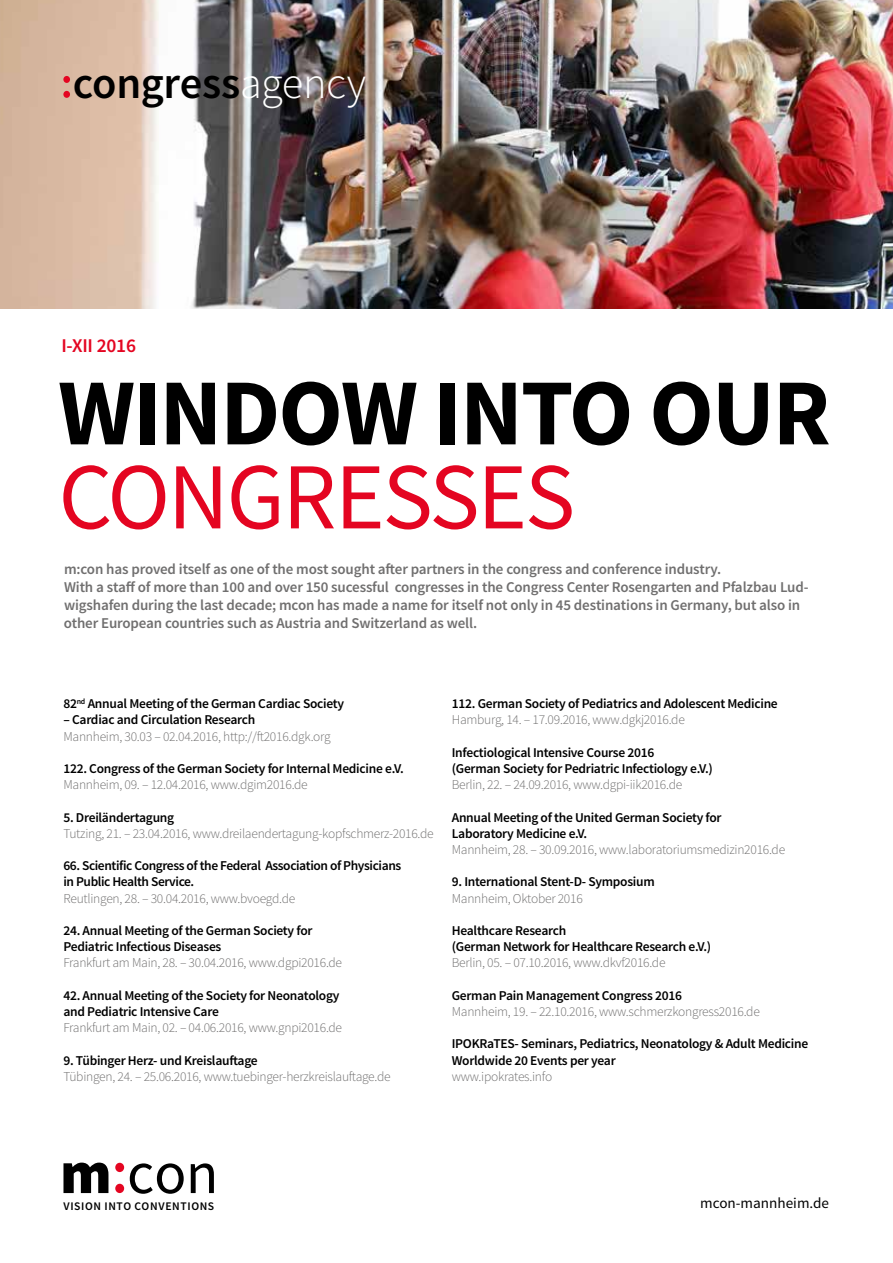
<style>
.page{position:relative;width:893px;height:1263px;background:#fff}
.page>*{position:absolute;margin:0;border:0;box-sizing:border-box;transform-origin:0 0}
.t1{font:700 94.5px "Source Sans Pro";letter-spacing:-.02em;color:#000}
.t2{font:94.5px "Source Sans Pro";letter-spacing:-.02em;color:#e40521}
.t3{font:59.55px "Source Sans Pro";color:#000}
.t4{font:600 44.55px "Source Sans Pro";letter-spacing:-.01em;color:#000}
.t5{font:600 19.5px "Source Sans Pro";letter-spacing:-.01em;color:#e40521}
.t6{font:600 15px/18px "Source Sans Pro";letter-spacing:-.01em;color:#706f6f}
.t7{font:15px "Source Sans Pro";color:#000}
.t8{font:600 13.5px/16.2px "Source Sans Pro";letter-spacing:-.02em;color:#000}
.t9{font:300 13.5px "Source Sans Pro";letter-spacing:-.02em;color:#706f6f}
.t10{font:600 11.7px "Source Sans Pro";letter-spacing:.055em;color:#000}
.s1{font-weight:300;color:#fff}
.s2{font-weight:900}
</style>
<div class="page">
<img style="left:0;top:0;width:893px;height:309px">
<div style="left:115px;top:1184px;width:9px;height:9px;background:#e40521;border-radius:50%"></div>
<div style="left:115px;top:1163px;width:9px;height:9px;background:#e40521;border-radius:50%"></div>
<div style="left:63px;top:91px;width:7px;height:7px;background:#e40521;border-radius:50%"></div>
<div style="left:63px;top:76px;width:7px;height:7px;background:#e40521;border-radius:50%"></div>
<h3 class="t4" style="left:73px;top:55px;width:295px">congress<span class="s1">agency</span></h3>
<h3 class="t5" style="left:61px;top:333px;width:76px">I-XII 2016</h3>
<h1 class="t1" style="left:58px;top:352px;width:774px">WINDOW INTO OUR</h1>
<h1 class="t2" style="left:59px;top:438px;width:518px">CONGRESSES</h1>
<p class="t6" style="left:64px;top:561px;width:746px">m:con has proved itself as one of the most sought after partners in the congress and conference industry.<br>With a staff of more than 100 and over 150 sucessful congresses in the Congress Center Rosengarten and Pfalzbau Lud&shy;wigshafen during the last decade; mcon has made a name for itself not only in 45 destinations in Germany, but also in other European countries such as Austria and Switzerland as well.</p>
<p class="t8" style="left:63px;top:696px;width:282px">82<sup>nd</sup> Annual Meeting of the German Cardiac Society</p>
<p class="t8" style="left:63px;top:712px;width:194px">– Cardiac and Circulation Research</p>
<p class="t9" style="left:63px;top:728px;width:269px">Mannheim, 30.03 – 02.04.2016, http://ft2016.dgk.org</p>
<p class="t8" style="left:63px;top:761px;width:342px">122. Congress of the German Society for Internal Medicine e.V.</p>
<p class="t9" style="left:63px;top:776px;width:246px">Mannheim, 09. – 12.04.2016, www.dgim2016.de</p>
<p class="t8" style="left:63px;top:809px;width:112px">5. Dreiländertagung</p>
<p class="t9" style="left:63px;top:825px;width:372px">Tutzing, 21. – 23.04.2016, www.dreilaendertagung-kopfschmerz-2016.de</p>
<p class="t8" style="left:63px;top:858px;width:339px">66. Scientific Congress of the Federal Association of Physicians in Public Health Service.</p>
<p class="t9" style="left:63px;top:890px;width:233px">Reutlingen, 28. – 30.04.2016, www.bvoegd.de</p>
<p class="t8" style="left:63px;top:923px;width:251px">24. Annual Meeting of the German Society for<br>Pediatric Infectious Diseases</p>
<p class="t9" style="left:63px;top:955px;width:280px">Frankfurt am Main, 28. – 30.04.2016, www.dgpi2016.de</p>
<p class="t8" style="left:63px;top:988px;width:277px">42. Annual Meeting of the Society for Neonatology and Pediatric Intensive Care</p>
<p class="t9" style="left:63px;top:1019px;width:280px">Frankfurt am Main, 02. – 04.06.2016, www.gnpi2016.de</p>
<p class="t8" style="left:63px;top:1052px;width:196px">9. Tübinger Herz- und Kreislauftage</p>
<p class="t9" style="left:63px;top:1068px;width:329px">Tübingen, 24. – 25.06.2016, www.tuebinger-herzkreislauftage.de</p>
<p class="t8" style="left:452px;top:696px;width:328px">112. German Society of Pediatrics and Adolescent Medicine</p>
<p class="t9" style="left:452px;top:712px;width:235px">Hamburg, 14. – 17.09.2016, www.dgkj2016.de</p>
<p class="t8" style="left:452px;top:745px;width:263px">Infectiological Intensive Course 2016<br>(German Society for Pedriatric Infectiology e.V.)</p>
<p class="t9" style="left:452px;top:776px;width:232px">Berlin, 22. – 24.09.2016, www.dgpi-iik2016.de</p>
<p class="t8" style="left:452px;top:809px;width:271px">Annual Meeting of the United German Society for<br>Laboratory Medicine e.V.</p>
<p class="t9" style="left:452px;top:841px;width:335px">Mannheim, 28. – 30.09.2016, www.laboratoriumsmedizin2016.de</p>
<p class="t8" style="left:452px;top:874px;width:205px">9. International Stent-D- Symposium</p>
<p class="t9" style="left:452px;top:890px;width:133px">Mannheim, Oktober 2016</p>
<p class="t8" style="left:452px;top:923px;width:261px">Healthcare Research<br>(German Network for Healthcare Research e.V.)</p>
<p class="t9" style="left:452px;top:955px;width:215px">Berlin, 05. – 07.10.2016, www.dkvf2016.de</p>
<p class="t8" style="left:452px;top:988px;width:232px">German Pain Management Congress 2016</p>
<p class="t9" style="left:452px;top:1003px;width:310px">Mannheim, 19. – 22.10.2016, www.schmerzkongress2016.de</p>
<p class="t8" style="left:452px;top:1036px;width:358px">IPOKRaTES- Seminars, Pediatrics, Neonatology &amp; Adult Medicine<br>Worldwide 20 Events per year</p>
<p class="t9" style="left:452px;top:1068px;width:102px">www.ipokrates.info</p>
<h2 class="t3" style="left:60px;top:1136px;width:160px"><span class="s2">m</span> con</h2>
<p class="t10" style="left:63px;top:1198px;width:152px">VISION INTO CONVENTIONS</p>
<p class="t7" style="left:700px;top:1194px;width:130px">mcon-mannheim.de</p>
</div>
